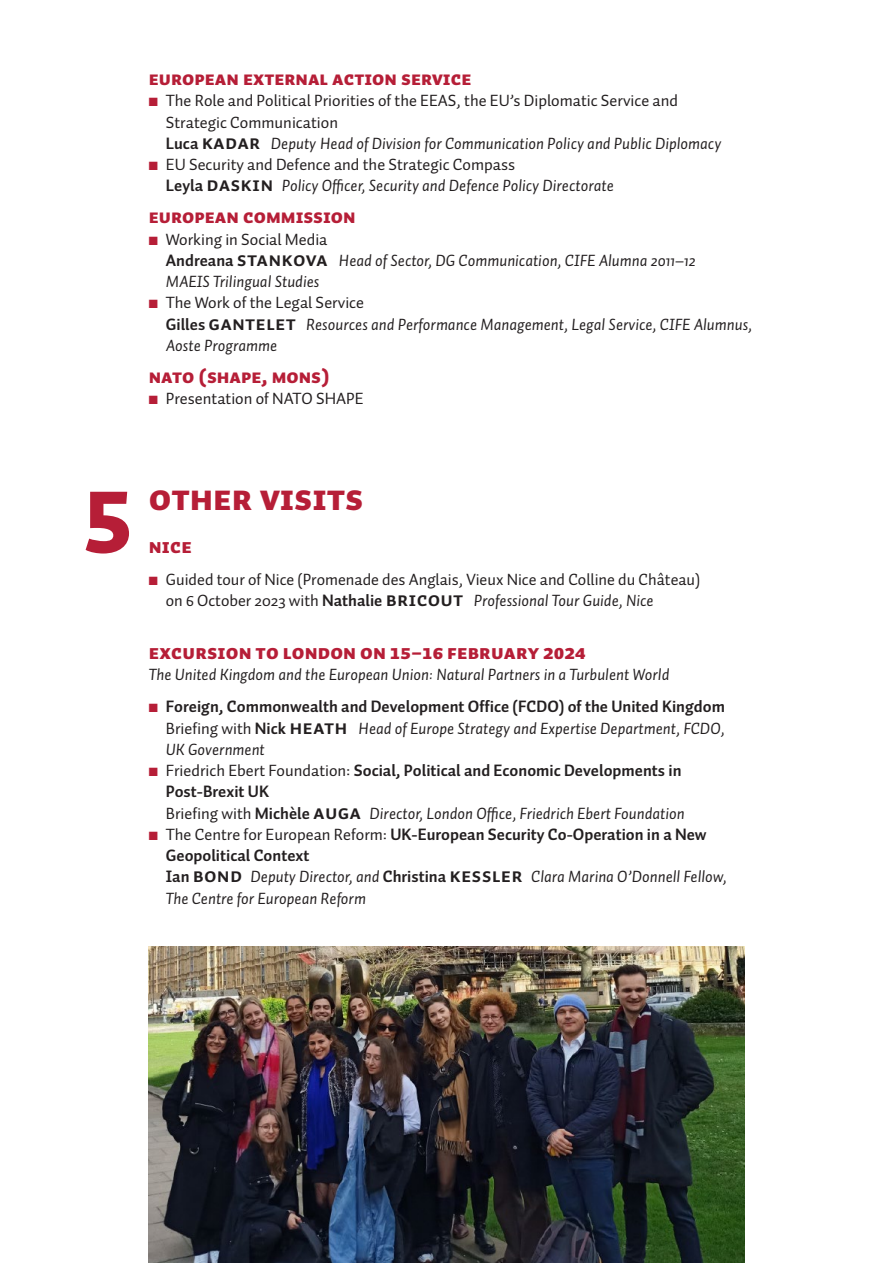
<style>
.page{position:relative;width:893px;height:1263px;background:#fff}
.page>*{position:absolute;margin:0;border:0;box-sizing:border-box;transform-origin:0 0}
.t1{font:900 87px "Auto Pro";color:#b61e37}
.t2{font:36px "Auto Pro Black Small Caps";color:#b61e37}
.t3{font:20.25px "Auto Pro Black Small Caps";letter-spacing:.01em;color:#b61e37}
.t4{font:19.5px "Auto Pro Black Small Caps";color:#b61e37}
.t5{font:16.5px/21.3px "Auto Pro Regular Italic 1";color:#231f20}
.t6{font:16.5px/21.3px "Auto Pro";color:#231f20}
.t7{font:700 16.5px/21.3px "Auto Pro";color:#231f20}
.s1{color:#b61e37}
.s2{font-family:"Auto Pro";font-weight:700}
.s3{font-family:"Auto Pro Bold Small Caps";font-size:20.25px}
.s4{font-family:"Auto Pro"}
.s5{font-weight:400}
</style>
<div class="page">
<img style="left:149px;top:946px;width:595px;height:317px">
<p class="t4" style="left:149px;top:64px;width:324px">european external action service</p>
<p class="t6" style="left:166px;top:90px;width:514px;text-indent:-17px"><span class="s1">■</span> The Role and Political Priorities of the EEAS, the EU’s Diplomatic Service and<br>Strategic Communication</p>
<p class="t5" style="left:166px;top:132px;width:557px"><span class="s2">Luca</span> <span class="s3">kadar</span> Deputy Head of Division for Communication Policy and Public Diplomacy</p>
<p class="t6" style="left:149px;top:153px;width:368px"><span class="s1">■</span> EU Security and Defence and the Strategic Compass</p>
<p class="t5" style="left:166px;top:175px;width:449px"><span class="s2">Leyla</span> <span class="s3">daskin</span> Policy Officer, Security and Defence Policy Directorate</p>
<p class="t4" style="left:149px;top:202px;width:208px">european commission</p>
<p class="t6" style="left:149px;top:228px;width:180px"><span class="s1">■</span> Working in Social Media</p>
<p class="t5" style="left:166px;top:249px;width:531px"><span class="s2">Andreana</span> <span class="s3">stankova</span> Head of Sector, DG Communication, CIFE Alumna 2011–12<br>MAEIS Trilingual Studies</p>
<p class="t6" style="left:149px;top:292px;width:217px"><span class="s1">■</span> The Work of the Legal Service</p>
<p class="t5" style="left:166px;top:313px;width:588px"><span class="s2">Gilles</span> <span class="s3">gantelet</span> Resources and Performance Management, Legal Service, CIFE Alumnus,<br>Aoste Programme</p>
<p class="t4" style="left:149px;top:362px;width:182px">nato (shape, mons)</p>
<p class="t6" style="left:149px;top:387px;width:216px"><span class="s1">■</span> Presentation of NATO SHAPE</p>
<h1 class="t1" style="left:85px;top:460px;width:49px">5</h1>
<h2 class="t2" style="left:149px;top:472px;width:216px">other visits</h2>
<p class="t3" style="left:149px;top:531px;width:45px">nice</p>
<p class="t6" style="left:149px;top:568px;width:553px"><span class="s1">■</span> Guided tour of Nice (Promenade des Anglais, Vieux Nice and Colline du Château)</p>
<p class="t5" style="left:166px;top:589px;width:489px"><span class="s4">on 6 October 2023 with</span> <span class="s2">Nathalie</span> <span class="s3">bricout</span> Professional Tour Guide, Nice</p>
<p class="t3" style="left:149px;top:637px;width:438px">excursion to london on 15–16 february 2024</p>
<p class="t5" style="left:149px;top:664px;width:522px">The United Kingdom and the European Union: Natural Partners in a Turbulent World</p>
<p class="t7" style="left:149px;top:696px;width:578px"><span class="s1">■</span> Foreign, Commonwealth and Development Office (FCDO) of the United Kingdom</p>
<p class="t5" style="left:166px;top:717px;width:560px"><span class="s4">Briefing with</span> <span class="s2">Nick</span> <span class="s3">heath</span> Head of Europe Strategy and Expertise Department, FCDO,<br>UK Government</p>
<p class="t7" style="left:166px;top:759px;width:517px;text-indent:-17px"><span class="s1">■</span> <span class="s5">Friedrich Ebert Foundation:</span> Social, Political and Economic Developments in<br>Post-Brexit UK</p>
<p class="t5" style="left:166px;top:802px;width:520px"><span class="s4">Briefing with</span> <span class="s2">Michèle</span> <span class="s3">auga</span> Director, London Office, Friedrich Ebert Foundation</p>
<p class="t7" style="left:166px;top:823px;width:542px;text-indent:-17px"><span class="s1">■</span> <span class="s5">The Centre for European Reform:</span> UK-European Security Co-Operation in a New<br>Geopolitical Context</p>
<p class="t5" style="left:166px;top:866px;width:562px"><span class="s2">Ian</span> <span class="s3">bond</span> Deputy Director, and <span class="s2">Christina</span> <span class="s3">kessler</span> Clara Marina O’Donnell Fellow,<br>The Centre for European Reform</p>
</div>
